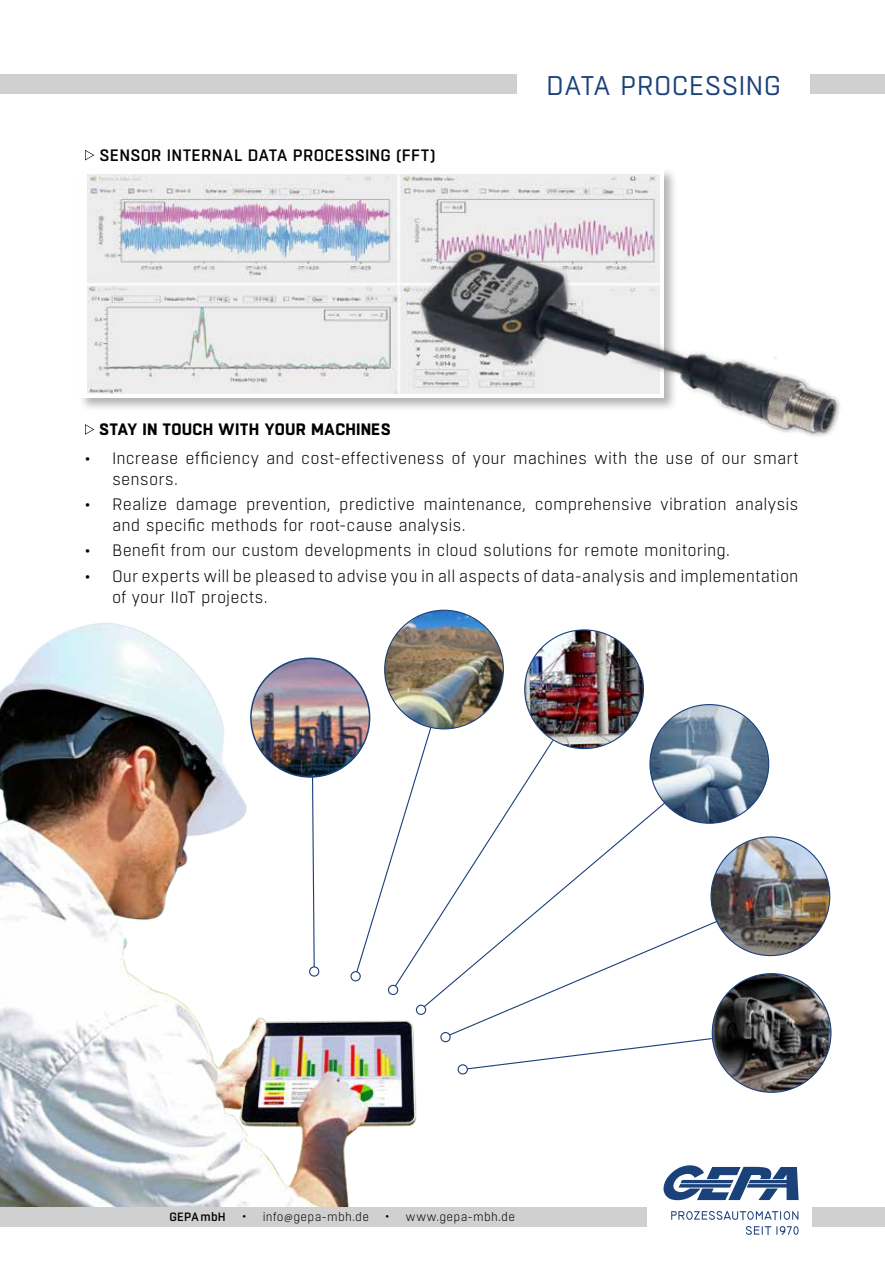
<style>
.page{position:relative;width:885px;height:1263px;background:#fff}
.page>*{position:absolute;margin:0;border:0;box-sizing:border-box;transform-origin:0 0}
.t1{font:27px "Boxed";letter-spacing:.005em;color:#1b417a}
.t2{font:300 16.5px/21px "Boxed";letter-spacing:.005em;color:#000}
.t3{font:500 16.5px "Boxed";letter-spacing:.015em;color:#000}
.t4{font:700 16.5px "Boxed";letter-spacing:.01em;color:#000}
.t5{font:300 12px "Boxed";letter-spacing:.02em;color:#000}
.t6{font:500 12px "Boxed";letter-spacing:.015em;color:#000}
.s1{font-family:"Calibri";font-size:10.5px}
</style>
<div class="page">
<img style="left:0;top:623px;width:417px;height:584px">
<svg style="left:85px;top:424px;width:9px;height:11px"></svg>
<div style="left:0;top:1207px;width:646px;height:19px;background:#d0d0d0"></div>
<div style="left:0;top:75px;width:601px;height:19px;background:#d0d0d0"></div>
<div style="left:517px;top:71px;width:286px;height:27px;background:#fff"></div>
<div style="left:810px;top:75px;width:74px;height:19px;background:#d0d0d0"></div>
<svg style="left:663px;top:1165px;width:135px;height:35px"></svg>
<svg style="left:746px;top:1226px;width:52px;height:9px"></svg>
<svg style="left:671px;top:1211px;width:127px;height:9px"></svg>
<div style="left:812px;top:1207px;width:72px;height:19px;background:#d0d0d0"></div>
<div style="left:79px;top:167px;width:599px;height:245px;background:#000;opacity:.3"></div>
<div style="left:81px;top:169px;width:582px;height:229px;background:#fff"></div>
<img style="left:87px;top:174px;width:572px;height:219px">
<img style="left:524px;top:630px;width:119px;height:118px;border-radius:59px">
<svg style="left:85px;top:150px;width:9px;height:10px"></svg>
<img style="left:718px;top:837px;width:112px;height:119px">
<img style="left:663px;top:705px;width:105px;height:118px">
<img style="left:718px;top:974px;width:113px;height:118px">
<img style="left:250px;top:658px;width:119px;height:119px">
<svg style="left:311px;top:774px;width:4px;height:193px"></svg>
<div style="left:309px;top:967px;width:10px;height:9px;background:#fff;border-radius:50%"></div>
<div style="left:309px;top:966px;width:10px;height:11px;border:1px solid #1b417a;border-radius:50%"></div>
<div style="left:457px;top:1064px;width:11px;height:10px;border:1px solid #1b417a;border-radius:50%"></div>
<svg style="left:354px;top:726px;width:364px;height:345px"></svg>
<img style="left:384px;top:611px;width:119px;height:118px">
<div style="left:351px;top:972px;width:9px;height:9px;background:#fff;border-radius:50%"></div>
<div style="left:350px;top:971px;width:11px;height:10px;border:1px solid #1b417a;border-radius:50%"></div>
<img style="left:400px;top:217px;width:440px;height:220px">
<p class="t3" style="left:99px;top:145px;width:337px">SENSOR INTERNAL DATA PROCESSING (FFT)</p>
<h1 class="t1" style="left:546px;top:69px;width:236px">DATA PROCESSING</h1>
<p class="t4" style="left:99px;top:419px;width:293px">STAY IN TOUCH WITH YOUR MACHINES</p>
<p class="t2" style="left:112px;top:448px;width:688px;text-indent:-27px">• Increase efficiency and cost-effectiveness of your machines with the use of our smart sensors.</p>
<p class="t2" style="left:112px;top:494px;width:688px;text-indent:-27px">• Realize damage prevention, predictive maintenance, comprehensive vibration analysis and specific methods for root-cause analysis.</p>
<p class="t2" style="left:85px;top:540px;width:646px">• Benefit from our custom developments in cloud solutions for remote monitoring.</p>
<p class="t2" style="left:112px;top:565px;width:688px;text-indent:-27px">• Our experts will be pleased to advise you in all aspects of data-analysis and implementation of your IIoT projects.</p>
<p class="t6" style="left:169px;top:1209px;width:58px">GEPAmbH</p>
<p class="t5" style="left:242px;top:1209px;width:128px">• info<span class="s1">@</span>gepa-mbh.de</p>
<p class="t5" style="left:385px;top:1209px;width:131px">• www.gepa-mbh.de</p>
</div>
